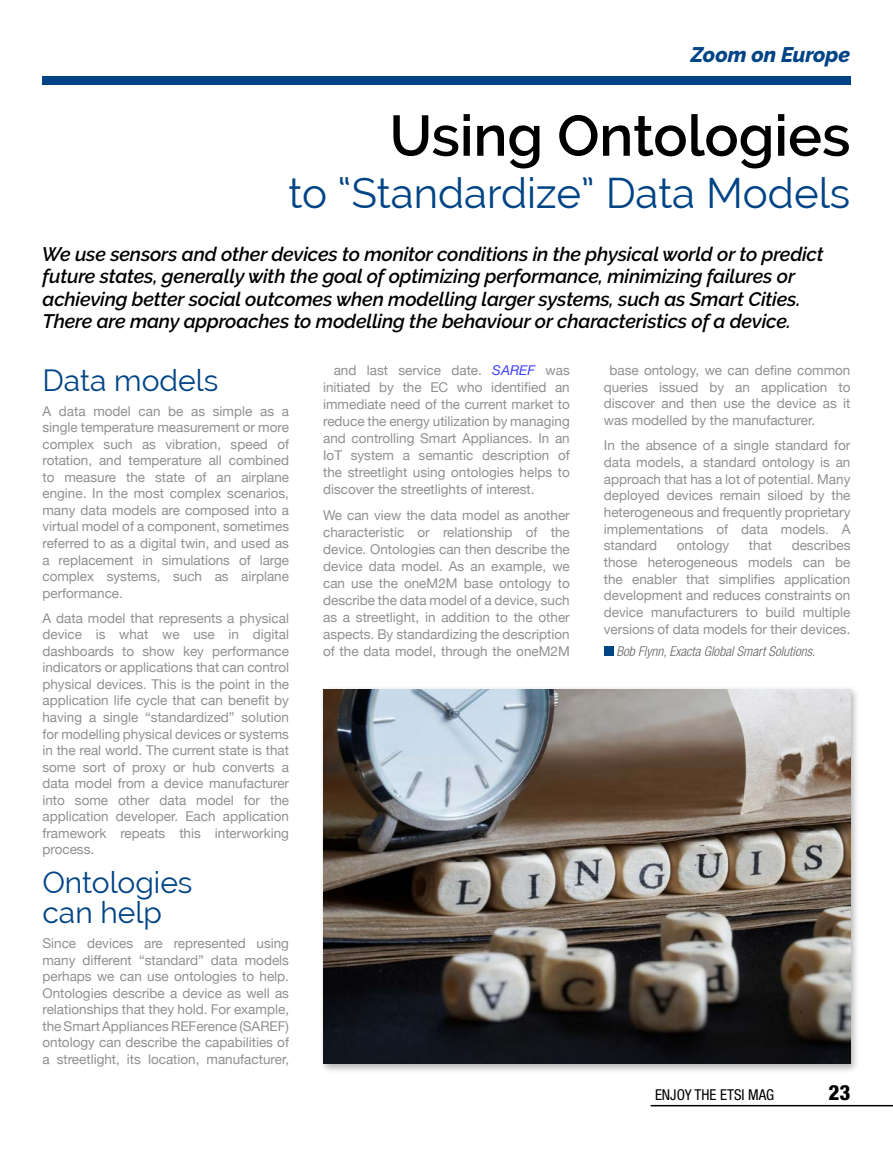
<style>
.page{position:relative;width:893px;height:1149px;background:#fff}
.page>*{position:absolute;margin:0;border:0;box-sizing:border-box;transform-origin:0 0}
.P_23_Zoom_H2_Titre{font:600 57px "Raleway";color:#000}
.P_23_Zoom_H2_Titre-2{font:42px "Raleway";color:#004486}
.titre_niveau_1{font:30px/30px "Raleway";color:#004486}
.P_23_Zoom_H1{font:italic 800 21px "Raleway";color:#004486}
.t1{font:800 condensed 21px "Helvetica Neue";color:#000}
.t2{font:italic 600 19.5px/22.5px "Raleway";letter-spacing:-.01em;color:#000}
.t3{font:condensed 15px "Helvetica Neue";color:#000}
.t4{font:13.5px/16.5px "Helvetica Neue";color:#90908f;text-align:justify}
.t5{font:italic 300 condensed 13.5px "Helvetica Neue LT Std";color:#646363}
.s1{font-style:italic;color:#4040ff}
</style>
<div class="page">
<hr style="left:651px;top:1104px;width:242px;height:2px;background:#000">
<div style="left:319px;top:685px;width:541px;height:388px;background:#000;opacity:.3"></div>
<img style="left:323px;top:689px;width:527px;height:374px">
<div style="left:604px;top:646px;width:9px;height:9px;background:#004486"></div>
<div style="left:42px;top:77px;width:808px;height:8px;background:#004486"></div>
<h1 class="P_23_Zoom_H1" style="left:691px;top:43px;width:161px">Zoom on Europe</h1>
<p class="P_23_Zoom_H2_Titre" style="left:389px;top:103px;width:462px">Using Ontologies</p>
<p class="P_23_Zoom_H2_Titre-2" style="left:289px;top:169px;width:563px">to “Standardize” Data Models</p>
<p class="t2" style="left:42px;top:242px;width:784px">We use sensors and other devices to monitor conditions in the physical world or to predict future states, generally with the goal of optimizing performance, minimizing failures or achieving better social outcomes when modelling larger systems, such as Smart Cities.<br>There are many approaches to modelling the behaviour or characteristics of a device.</p>
<p class="titre_niveau_1" style="left:43px;top:365px;width:177px">Data models</p>
<p class="t4" style="left:42px;top:403px;width:248px">A data model can be as simple as a single temperature measurement or more complex such as vibration, speed of rotation, and temperature all combined to measure the state of an airplane engine. In the most complex scenarios, many data models are composed into a virtual model of a component, sometimes referred to as a digital twin, and used as a replacement in simulations of large complex systems, such as airplane performance.</p>
<p class="t4" style="left:42px;top:610px;width:248px">A data model that represents a physical device is what we use in digital dashboards to show key performance indicators or applications that can control physical devices. This is the point in the application life cycle that can benefit by having a single “standardized” solution for modelling physical devices or systems in the real world. The current state is that some sort of proxy or hub converts a data model from a device manufacturer into some other data model for the application developer. Each application framework repeats this interworking process.</p>
<p class="titre_niveau_1" style="left:42px;top:867px;width:152px">Ontologies can help</p>
<p class="t4" style="left:42px;top:935px;width:248px">Since devices are represented using many different “standard” data models perhaps we can use ontologies to help.<br>Ontologies describe a device as well as relationships that they hold. For example, the Smart Appliances REFerence (SAREF) ontology can describe the capabilities of a streetlight, its location, manufacturer,</p>
<p class="t4" style="left:323px;top:362px;width:248px;line-height:17px;text-indent:11px">and last service date. <span class="s1">SAREF</span> was initiated by the EC who identified an immediate need of the current market to reduce the energy utilization by managing and controlling Smart Appliances. In an IoT system a semantic description of the streetlight using ontologies helps to discover the streetlights of interest.</p>
<p class="t4" style="left:323px;top:507px;width:248px;line-height:17px">We can view the data model as another characteristic or relationship of the device. Ontologies can then describe the device data model. As an example, we can use the oneM2M base ontology to describe the data model of a device, such as a streetlight, in addition to the other aspects. By standardizing the description of the data model, through the oneM2M</p>
<p class="t4" style="left:604px;top:362px;width:248px;text-indent:6px">base ontology, we can define common queries issued by an application to discover and then use the device as it was modelled by the manufacturer.</p>
<p class="t4" style="left:604px;top:438px;width:248px">In the absence of a single standard for data models, a standard ontology is an approach that has a lot of potential. Many deployed devices remain siloed by the heterogeneous and frequently proprietary implementations of data models. A standard</p>
<p class="t4" style="left:604px;top:538px;width:248px;text-indent:188px">describes those heterogeneous models can be the enabler that simplifies application development and reduces constraints on device manufacturers to build multiple versions of data models for their devices.</p>
<p class="t5" style="left:616px;top:643px;width:200px">Bob Flynn, Exacta Global Smart Solutions.</p>
<p class="t4" style="left:677px;top:538px;width:54px">ontology</p>
<p class="t4" style="left:749px;top:538px;width:25px">that</p>
<p class="t3" style="left:655px;top:1085px;width:121px">ENJOY THE ETSI MAG</p>
<h3 class="t1" style="left:828px;top:1079px;width:23px">23</h3>
</div>
